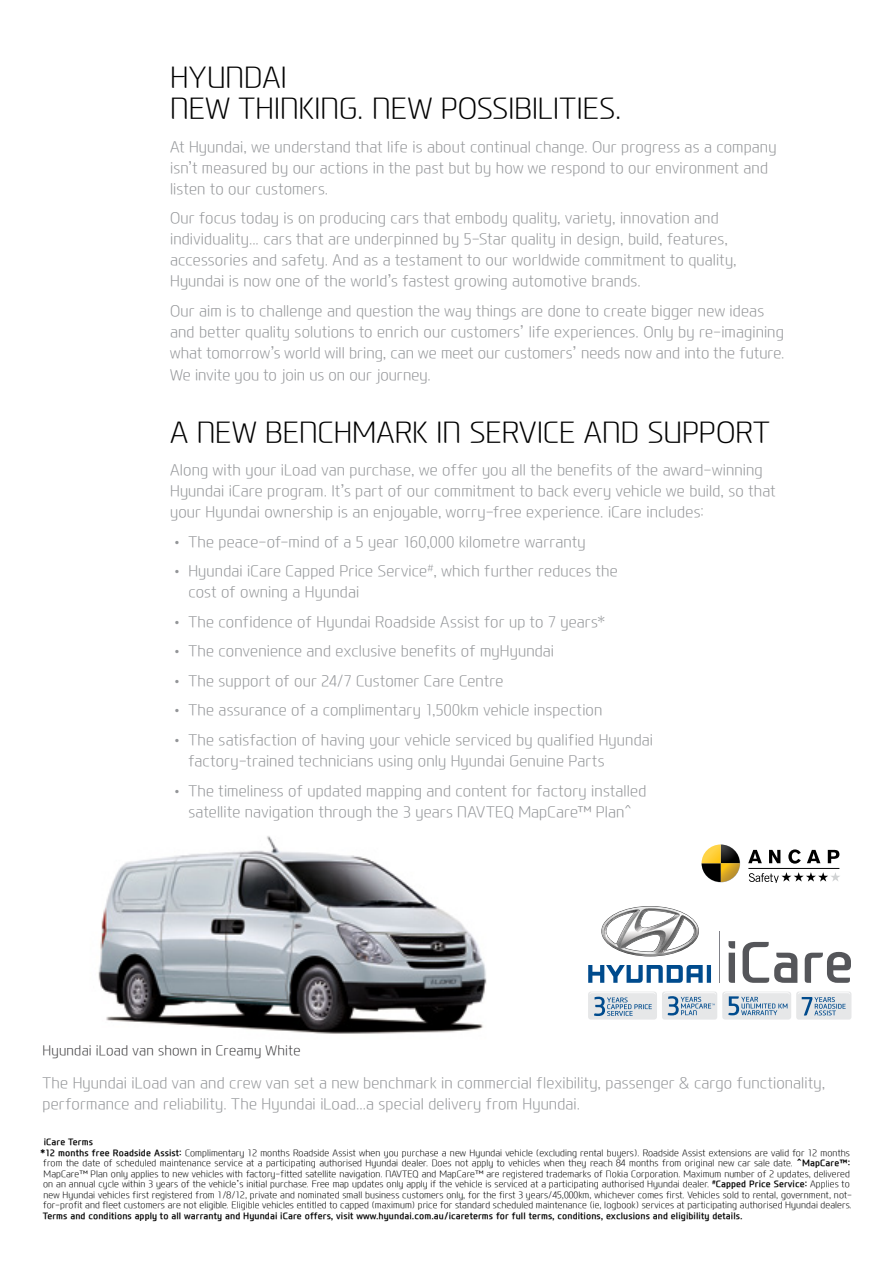
<style>
.page{position:relative;width:893px;height:1263px;background:#fff}
.page>*{position:absolute;margin:0;border:0;box-sizing:border-box;transform-origin:0 0}
.t1{font:300 28.5px/31.5px "Modern H Eco";letter-spacing:-.005em;color:#000}
.t2{font:300 15px/21px "Modern H Eco";letter-spacing:.01em;color:#939598}
.t3{font:300 13.5px "Modern H Eco";letter-spacing:.015em;color:#414042}
.t4{font:300 9px/10.5px "Modern H Eco";letter-spacing:.01em;color:#000;text-align:center}
.t5{font:700 9px "Modern H";letter-spacing:.01em;color:#000}
.s1{font-family:"Modern H";font-weight:700}
</style>
<div class="page">
<img style="left:98px;top:836px;width:389px;height:198px">
<svg style="left:748px;top:850px;width:14px;height:13px"></svg>
<svg style="left:769px;top:850px;width:11px;height:13px"></svg>
<svg style="left:788px;top:849px;width:13px;height:15px"></svg>
<svg style="left:807px;top:850px;width:13px;height:13px"></svg>
<svg style="left:828px;top:850px;width:11px;height:13px"></svg>
<hr style="left:748px;top:868px;width:91px;height:1px;background:#000">
<svg style="left:702px;top:844px;width:38px;height:38px"></svg>
<svg style="left:749px;top:872px;width:91px;height:10px"></svg>
<div style="left:722px;top:991px;width:69px;height:28px;background:#e6e7e8;border-radius:3px"></div>
<svg style="left:724px;top:992px;width:65px;height:23px"></svg>
<div style="left:588px;top:991px;width:69px;height:28px;background:#e6e7e8;border-radius:3px"></div>
<svg style="left:590px;top:992px;width:65px;height:24px"></svg>
<div style="left:796px;top:991px;width:55px;height:28px;background:#e6e7e8;border-radius:3px"></div>
<svg style="left:798px;top:992px;width:52px;height:23px"></svg>
<div style="left:662px;top:991px;width:55px;height:28px;background:#e6e7e8;border-radius:3px"></div>
<svg style="left:664px;top:992px;width:52px;height:23px"></svg>
<svg style="left:601px;top:906px;width:98px;height:51px"></svg>
<svg style="left:588px;top:965px;width:123px;height:18px"></svg>
<hr style="left:720px;top:931px;width:1px;height:52px;background:#808188">
<svg style="left:728px;top:941px;width:7px;height:42px"></svg>
<svg style="left:743px;top:942px;width:54px;height:41px"></svg>
<svg style="left:805px;top:952px;width:46px;height:31px"></svg>
<h1 class="t1" style="left:170px;top:60px;width:453px">HYUNDAI<br>NEW THINKING. NEW POSSIBILITIES.</h1>
<p class="t2" style="left:170px;top:136px;width:608px">At Hyundai, we understand that life is about continual change. Our progress as a company isn’t measured by our actions in the past but by how we respond to our environment and listen to our customers.</p>
<p class="t2" style="left:170px;top:207px;width:568px">Our focus today is on producing cars that embody quality, variety, innovation and individuality... cars that are underpinned by 5-Star quality in design, build, features, accessories and safety. And as a testament to our worldwide commitment to quality, Hyundai is now one of the world’s fastest growing automotive brands.</p>
<p class="t2" style="left:170px;top:300px;width:616px">Our aim is to challenge and question the way things are done to create bigger new ideas and better quality solutions to enrich our customers’ life experiences. Only by re-imagining what tomorrow’s world will bring, can we meet our customers’ needs now and into the future.</p>
<p class="t2" style="left:170px;top:364px;width:262px">We invite you to join us on our journey.</p>
<h1 class="t1" style="left:170px;top:415px;width:601px">A NEW BENCHMARK IN SERVICE AND SUPPORT</h1>
<p class="t2" style="left:170px;top:459px;width:607px">Along with your iLoad van purchase, we offer you all the benefits of the award-winning<br>Hyundai iCare program. It’s part of our commitment to back every vehicle we build, so that your Hyundai ownership is an enjoyable, worry-free experience. iCare includes:</p>
<p class="t2" style="left:170px;top:531px;width:417px">• The peace-of-mind of a 5 year 160,000 kilometre warranty</p>
<p class="t2" style="left:188px;top:560px;width:431px;text-indent:-18px">• Hyundai iCare Capped Price Service<sup>#</sup>, which further reduces the cost of owning a Hyundai</p>
<p class="t2" style="left:170px;top:611px;width:437px">• The confidence of Hyundai Roadside Assist for up to 7 years*</p>
<p class="t2" style="left:170px;top:640px;width:386px">• The convenience and exclusive benefits of myHyundai</p>
<p class="t2" style="left:170px;top:670px;width:335px">• The support of our 24/7 Customer Care Centre</p>
<p class="t2" style="left:170px;top:699px;width:434px">• The assurance of a complimentary 1,500km vehicle inspection</p>
<p class="t2" style="left:188px;top:729px;width:466px;text-indent:-18px">• The satisfaction of having your vehicle serviced by qualified Hyundai factory-trained technicians using only Hyundai Genuine Parts</p>
<p class="t2" style="left:170px;top:779px;width:478px;text-align:center">• The timeliness of updated mapping and content for factory installed satellite navigation through the 3 years NAVTEQ MapCare™ Plan^</p>
<p class="t3" style="left:43px;top:1041px;width:260px">Hyundai iLoad van shown in Creamy White</p>
<p class="t2" style="left:43px;top:1072px;width:784px">The Hyundai iLoad van and crew van set a new benchmark in commercial flexibility, passenger &amp; cargo functionality, performance and reliability. The Hyundai iLoad...a special delivery from Hyundai.</p>
<p class="t5" style="left:44px;top:1136px;width:51px">iCare Terms</p>
<p class="t4" style="left:40px;top:1147px;width:814px"><span class="s1">*12 months free Roadside Assist:</span> Complimentary 12 months Roadside Assist when you purchase a new Hyundai vehicle (excluding rental buyers). Roadside Assist extensions are valid for 12 months from the date of scheduled maintenance service at a participating authorised Hyundai dealer. Does not apply to vehicles when they reach 84 months from original new car sale date. <span class="s1">^MapCare™:<br></span>MapCare™ Plan only applies to new vehicles with factory-fitted satellite navigation. NAVTEQ and MapCare™ are registered trademarks of Nokia Corporation. Maximum number of 2 updates, delivered on an annual cycle within 3 years of the vehicle’s initial purchase. Free map updates only apply if the vehicle is serviced at a participating authorised Hyundai dealer. <sup>#</sup><span class="s1">Capped Price Service:</span> Applies to new Hyundai vehicles first registered from 1/8/12, private and nominated small business customers only, for the first 3 years/45,000km, whichever comes first. Vehicles sold to rental, government, not&shy;for-profit and fleet customers are not eligible. Eligible vehicles entitled to capped (maximum) price for standard scheduled maintenance (ie, logbook) services at participating authorised Hyundai dealers.</p>
<p class="t5" style="left:43px;top:1210px;width:701px">Terms and conditions apply to all warranty and Hyundai iCare offers, visit www.hyundai.com.au/icareterms for full terms, conditions, exclusions and eligibility details.</p>
</div>
